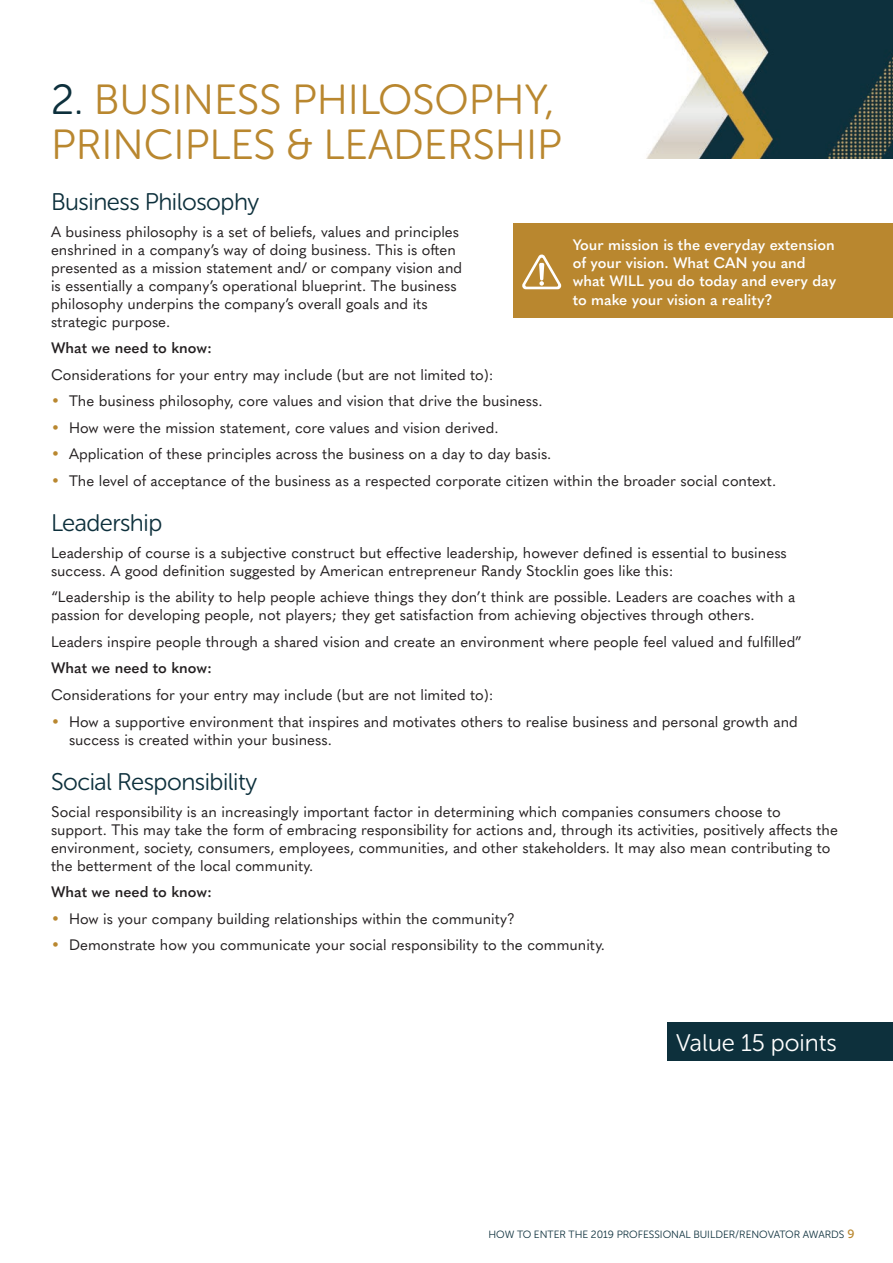
<style>
.page{position:relative;width:893px;height:1263px;background:#fff}
.page>*{position:absolute;margin:0;border:0;box-sizing:border-box;transform-origin:0 0}
.Header_R_align{font:42px/45px "Museo Sans Rounded 300";color:#b9872f}
.Sub_header_L_align{font:24px "Museo Sans Rounded 300";letter-spacing:-.02em;color:#0d303c}
.Header_R_align-2{font:24px "Museo Sans Rounded 300";color:#fff}
.Body{font:15px/18px "Quasimoda";color:#231f20}
.Body-2{font:600 15px/18px "Quasimoda";color:#fff}
.Body-3{font:600 15px "Quasimoda";color:#231f20}
.t1{font:10.5px "Museo Sans Rounded 300";color:#0d303c}
.s1{color:#0d303c}
.s2{color:#b9872f}
.s3{font-family:"Museo Sans Rounded 500";font-size:12px;color:#b9872f}
</style>
<div class="page">
<img style="left:646px;top:0;width:247px;height:159px">
<div style="left:668px;top:1023px;width:225px;height:38px;background:#0d303c"></div>
<div style="left:513px;top:223px;width:380px;height:95px;background:#b9872f"></div>
<svg style="left:522px;top:254px;width:39px;height:35px"></svg>
<p class="Header_R_align" style="left:51px;top:77px;width:512px"><span class="s1">2.</span> BUSINESS PHILOSOPHY,<br>PRINCIPLES &amp; LEADERSHIP</p>
<p class="Sub_header_L_align" style="left:51px;top:189px;width:210px">Business Philosophy</p>
<p class="Body" style="left:51px;top:221px;width:413px">A business philosophy is a set of beliefs, values and principles enshrined in a company’s way of doing business. This is often presented as a mission statement and/ or company vision and is essentially a company’s operational blueprint. The business philosophy underpins the company’s overall goals and its strategic purpose.</p>
<p class="Body-3" style="left:51px;top:336px;width:163px">What we need to know:</p>
<p class="Body" style="left:51px;top:364px;width:444px">Considerations for your entry may include (but are not limited to):</p>
<p class="Body" style="left:51px;top:391px;width:493px"><span class="s2">•</span> The business philosophy, core values and vision that drive the business.</p>
<p class="Body" style="left:51px;top:417px;width:449px"><span class="s2">•</span> How were the mission statement, core values and vision derived.</p>
<p class="Body" style="left:51px;top:444px;width:502px"><span class="s2">•</span> Application of these principles across the business on a day to day basis.</p>
<p class="Body" style="left:51px;top:470px;width:727px"><span class="s2">•</span> The level of acceptance of the business as a respected corporate citizen within the broader social context.</p>
<p class="Sub_header_L_align" style="left:51px;top:510px;width:113px">Leadership</p>
<p class="Body" style="left:51px;top:543px;width:737px">Leadership of course is a subjective construct but effective leadership, however defined is essential to business success. A good definition suggested by American entrepreneur Randy Stocklin goes like this:</p>
<p class="Body" style="left:51px;top:587px;width:746px">“Leadership is the ability to help people achieve things they don’t think are possible. Leaders are coaches with a passion for developing people, not players; they get satisfaction from achieving objectives through others.</p>
<p class="Body" style="left:51px;top:632px;width:753px">Leaders inspire people through a shared vision and create an environment where people feel valued and fulfilled”</p>
<p class="Body-3" style="left:51px;top:657px;width:163px">What we need to know:</p>
<p class="Body" style="left:51px;top:685px;width:444px">Considerations for your entry may include (but are not limited to):</p>
<p class="Body" style="left:69px;top:711px;width:730px;text-indent:-18px"><span class="s2">•</span> How a supportive environment that inspires and motivates others to realise business and personal growth and success is created within your business.</p>
<p class="Sub_header_L_align" style="left:51px;top:769px;width:208px">Social Responsibility</p>
<p class="Body" style="left:51px;top:801px;width:789px">Social responsibility is an increasingly important factor in determining which companies consumers choose to support. This may take the form of embracing responsibility for actions and, through its activities, positively affects the environment, society, consumers, employees, communities, and other stakeholders. It may also mean contributing to the betterment of the local community.</p>
<p class="Body-3" style="left:51px;top:880px;width:163px">What we need to know:</p>
<p class="Body" style="left:51px;top:908px;width:466px"><span class="s2">•</span> How is your company building relationships within the community?</p>
<p class="Body" style="left:51px;top:935px;width:556px"><span class="s2">•</span> Demonstrate how you communicate your social responsibility to the community.</p>
<p class="Body-2" style="left:573px;top:235px;width:265px">Your mission is the everyday extension of your vision. What CAN you and what WILL you do today and every day to make your vision a reality?</p>
<p class="Header_R_align-2" style="left:676px;top:1030px;width:162px">Value 15 points</p>
<p class="t1" style="left:488px;top:1229px;width:368px">HOW TO ENTER THE 2019 PROFESSIONAL BUILDER/RENOVATOR AWARDS <span class="s3">9</span></p>
</div>
